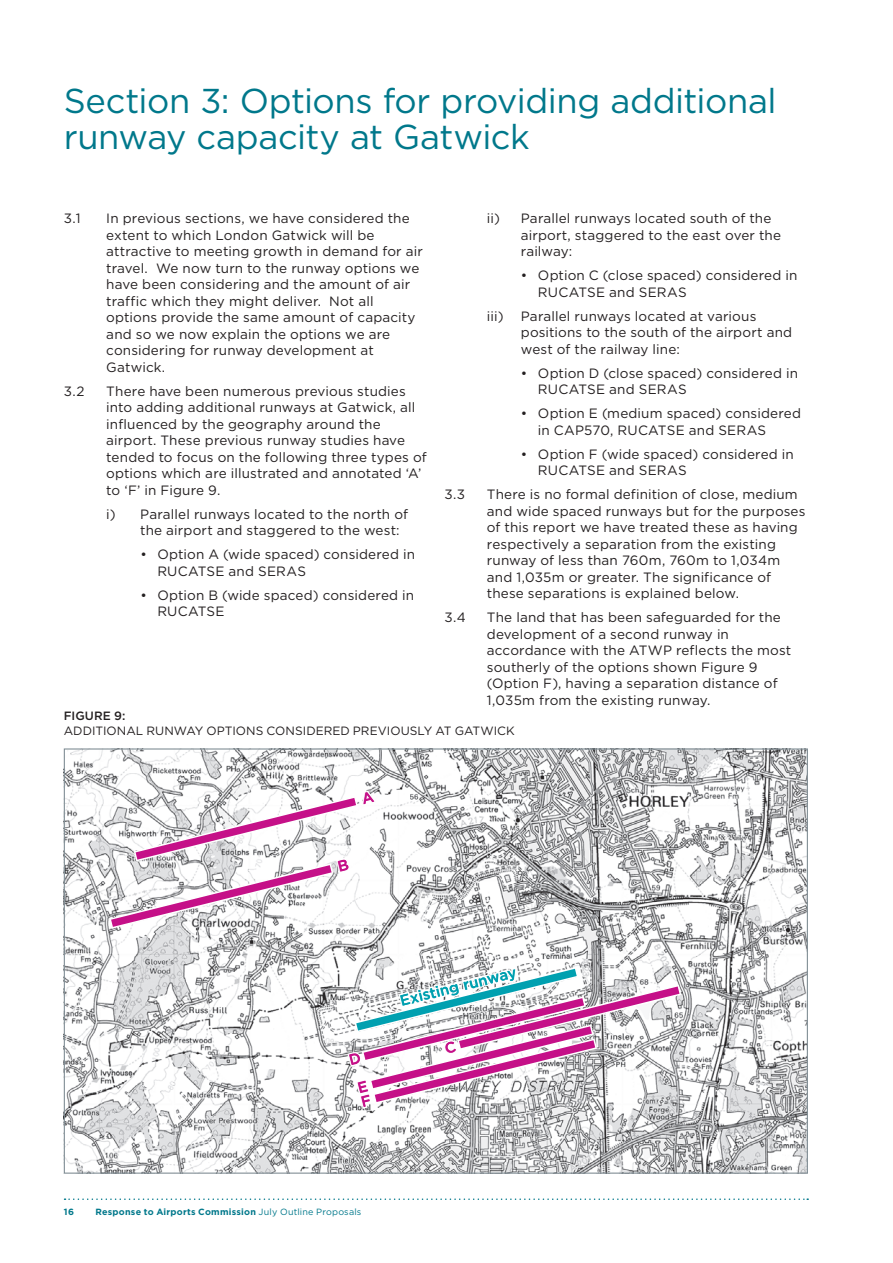
<style>
.page{position:relative;width:893px;height:1263px;background:#fff}
.page>*{position:absolute;margin:0;border:0;box-sizing:border-box;transform-origin:0 0}
.t1{font:34.5px/36px "Gotham";letter-spacing:-.015em;color:#00788b}
.t2{font:500 15px "Gotham";color:#00a0b0}
.t3{font:13.5px/16.5px "Gotham";letter-spacing:.01em;color:#231f20}
.t4{font:12px "Gotham";color:#231f20}
.t5{font:500 12px "Gotham";color:#231f20}
.t6{font:700 9px "Gotham";letter-spacing:.025em;color:#00788b}
.s1{color:#fff}
.s2{font-weight:400}
</style>
<div class="page">
<svg style="left:65px;top:1198px;width:743px;height:2px"></svg>
<img style="left:66px;top:750px;width:740px;height:422px">
<svg style="left:109px;top:791px;width:268px;height:138px"></svg>
<svg style="left:347px;top:967px;width:334px;height:142px"></svg>
<h1 class="t1" style="left:64px;top:82px;width:714px">Section 3: Options for providing additional runway capacity at Gatwick</h1>
<p class="t3" style="left:64px;top:210px;width:18px">3.1</p>
<p class="t3" style="left:106px;top:210px;width:318px">In previous sections, we have considered the extent to which London Gatwick will be attractive to meeting growth in demand for air travel. We now turn to the runway options we have been considering and the amount of air traffic which they might deliver. Not all options provide the same amount of capacity and so we now explain the options we are considering for runway development at Gatwick.</p>
<p class="t3" style="left:64px;top:383px;width:22px">3.2</p>
<p class="t3" style="left:106px;top:383px;width:322px">There have been numerous previous studies into adding additional runways at Gatwick, all influenced by the geography around the airport. These previous runway studies have tended to focus on the following three types of options which are illustrated and annotated ‘A’ to ‘F’ in Figure 9.</p>
<p class="t3" style="left:140px;top:506px;width:269px;text-indent:-34px">i) <span class="s1">iii)</span>Parallel runways located to the north of the airport and staggered to the west:</p>
<p class="t3" style="left:157px;top:546px;width:259px;text-indent:-17px">• Option A (wide spaced) considered in<br>RUCATSE and SERAS</p>
<p class="t3" style="left:157px;top:587px;width:258px;text-indent:-17px">• Option B (wide spaced) considered in<br>RUCATSE</p>
<p class="t3" style="left:521px;top:210px;width:262px;text-indent:-34px">ii) <span class="s1">iii)</span>Parallel runways located south of the airport, staggered to the east over the railway:</p>
<p class="t3" style="left:538px;top:267px;width:261px;text-indent:-17px">• Option C (close spaced) considered in<br>RUCATSE and SERAS</p>
<p class="t3" style="left:521px;top:308px;width:273px;text-indent:-34px">iii)<span class="s1">iii)</span>Parallel runways located at various positions to the south of the airport and west of the railway line:</p>
<p class="t3" style="left:538px;top:365px;width:262px;text-indent:-17px">• Option D (close spaced) considered in<br>RUCATSE and SERAS</p>
<p class="t3" style="left:538px;top:405px;width:265px;text-indent:-17px">• Option E (medium spaced) considered in CAP570, RUCATSE and SERAS</p>
<p class="t3" style="left:538px;top:446px;width:257px;text-indent:-17px">• Option F (wide spaced) considered in<br>RUCATSE and SERAS</p>
<p class="t3" style="left:444px;top:486px;width:22px">3.3</p>
<p class="t3" style="left:487px;top:486px;width:320px">There is no formal definition of close, medium and wide spaced runways but for the purposes of this report we have treated these as having respectively a separation from the existing runway of less than 760m, 760m to 1,034m and 1,035m or greater. The significance of these separations is explained below.</p>
<p class="t3" style="left:444px;top:609px;width:23px">3.4</p>
<p class="t3" style="left:487px;top:609px;width:306px">The land that has been safeguarded for the development of a second runway in accordance with the ATWP reflects the most southerly of the options shown Figure 9 (Option F), having a separation distance of 1,035m from the existing runway.</p>
<p class="t5" style="left:64px;top:708px;width:63px">FIGU RE 9:</p>
<p class="t4" style="left:64px;top:723px;width:452px">ADDITIONAL RUNWAY OPTIONS CONSIDERED PREVIOUSLY AT GATWICK</p>
<p class="t2" style="left:398px;top:991px;width:121px;rotate:-14deg">Existing runway</p>
<p class="t6" style="left:64px;top:1206px;width:12px">16</p>
<p class="t6" style="left:95px;top:1206px;width:267px">Response to Airports Commission <span class="s2">July Outline Proposals</span></p>
</div>
